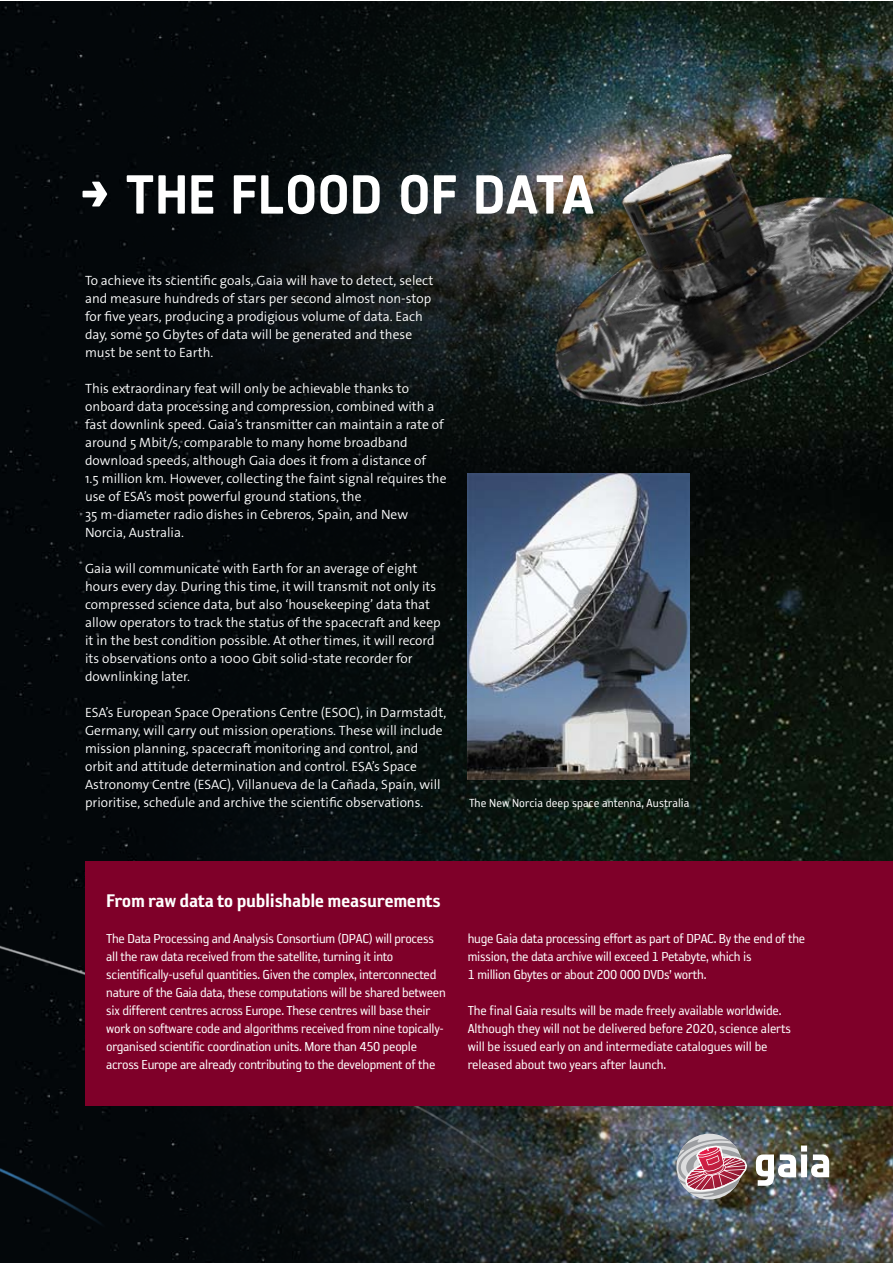
<style>
.page{position:relative;width:893px;height:1263px;background:#fff}
.page>*{position:absolute;margin:0;border:0;box-sizing:border-box;transform-origin:0 0}
.t1{font:700 54px "Notes Esa";color:#fff}
.t2{font:21px "Reykjavik One OT C Gauge";letter-spacing:-.02em;color:#fff}
.t3{font:15px/18px "Reykjavik One OT A Gauge";letter-spacing:-.02em;color:#fff}
.t4{font:300 13.5px/18px "The Sans Os F";color:#fff}
.t5{font:13.5px "Reykjavik One OT A Gauge";color:#fff}
</style>
<div class="page">
<img style="left:624px;top:1px;width:268px;height:1262px">
<img style="left:624px;top:59px;width:268px;height:421px">
<img style="left:0;top:1px;width:624px;height:939px">
<img style="left:468px;top:473px;width:221px;height:307px">
<svg style="left:756px;top:1145px;width:73px;height:41px"></svg>
<div style="left:676px;top:1134px;width:66px;height:65px;background:#dcddde;border-radius:50%"></div>
<img style="left:677px;top:1138px;width:70px;height:59px">
<img style="left:0;top:940px;width:648px;height:323px">
<div style="left:85px;top:861px;width:807px;height:245px;background:#7f0029"></div>
<div style="left:0;top:1163px;width:149px;height:100px;background:#03070a"></div>
<h1 class="t1" style="left:80px;top:163px;width:516px">→ THE FLOOD OF DATA</h1>
<p class="t4" style="left:85px;top:271px;width:350px">To achieve its scientific goals, Gaia will have to detect, select and measure hundreds of stars per second almost non-stop for five years, producing a prodigious volume of data. Each day, some 50 Gbytes of data will be generated and these must be sent to Earth.</p>
<p class="t4" style="left:85px;top:379px;width:363px">This extraordinary feat will only be achievable thanks to onboard data processing and compression, combined with a fast downlink speed. Gaia’s transmitter can maintain a rate of around 5 Mbit/s, comparable to many home broadband download speeds, although Gaia does it from a distance of<br>1.5 million km. However, collecting the faint signal requires the use of ESA’s most powerful ground stations, the<br>35 m-diameter radio dishes in Cebreros, Spain, and New Norcia, Australia.</p>
<p class="t4" style="left:85px;top:559px;width:357px">Gaia will communicate with Earth for an average of eight hours every day. During this time, it will transmit not only its compressed science data, but also ‘housekeeping’ data that allow operators to track the status of the spacecraft and keep it in the best condition possible. At other times, it will record its observations onto a 1000 Gbit solid-state recorder for downlinking later.</p>
<p class="t4" style="left:85px;top:703px;width:363px">ESA’s European Space Operations Centre (ESOC), in Darmstadt, Germany, will carry out mission operations. These will include mission planning, spacecraft monitoring and control, and orbit and attitude determination and control. ESA’s Space Astronomy Centre (ESAC), Villanueva de la Cañada, Spain, will prioritise, schedule and archive the scientific observations.</p>
<p class="t5" style="left:469px;top:796px;width:222px">The New Norcia deep space antenna, Australia</p>
<h2 class="t2" style="left:106px;top:889px;width:336px">From raw data to publishable measurements</h2>
<p class="t3" style="left:106px;top:929px;width:341px">The Data Processing and Analysis Consortium (DPAC) will process all the raw data received from the satellite, turning it into scientifically-useful quantities. Given the complex, interconnected nature of the Gaia data, these computations will be shared between six different centres across Europe. These centres will base their work on software code and algorithms received from nine topically&shy;organised scientific coordination units. More than 450 people across Europe are already contributing to the development of the</p>
<p class="t3" style="left:468px;top:929px;width:339px">huge Gaia data processing effort as part of DPAC. By the end of the mission, the data archive will exceed 1 Petabyte, which is<br>1 million Gbytes or about 200 000 DVDs’ worth.</p>
<p class="t3" style="left:468px;top:1001px;width:325px">The final Gaia results will be made freely available worldwide.<br>Although they will not be delivered before 2020, science alerts will be issued early on and intermediate catalogues will be released about two years after launch.</p>
</div>
